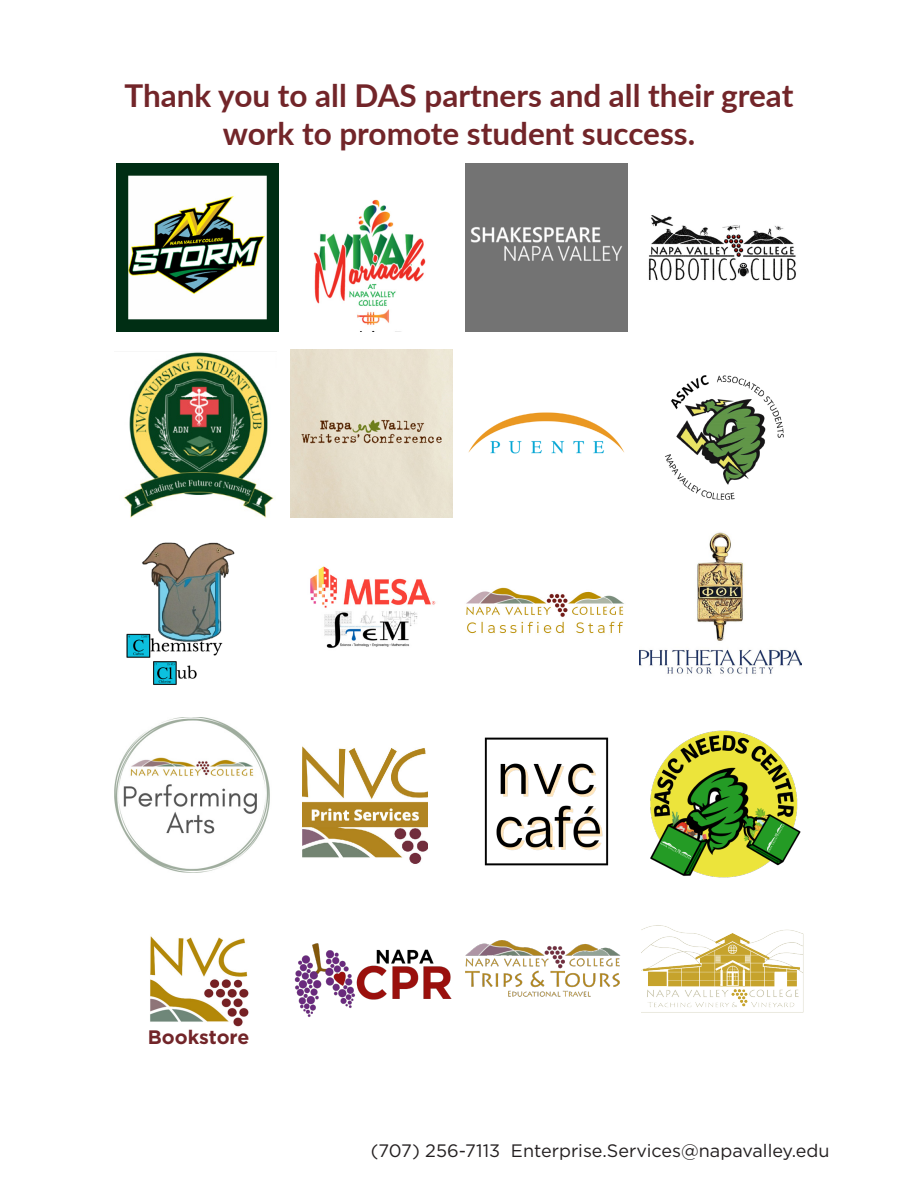
<style>
.page{position:relative;width:918px;height:1188px;background:#fff}
.page>*{position:absolute;margin:0;border:0;box-sizing:border-box;transform-origin:0 0}
.t1{font:700 31.5px/37.8px "Lato";color:#722529;text-align:center}
.t2{font:700 19.5px "Gotham";color:#722529}
.t3{font:18px "Gotham";color:#231f20}
</style>
<div class="page">
<img style="left:116px;top:164px;width:162px;height:167px">
<img style="left:313px;top:199px;width:113px;height:132px">
<img style="left:466px;top:164px;width:162px;height:167px">
<img style="left:648px;top:215px;width:148px;height:66px">
<img style="left:123px;top:351px;width:151px;height:166px">
<img style="left:290px;top:350px;width:162px;height:167px">
<img style="left:468px;top:412px;width:156px;height:42px">
<img style="left:665px;top:375px;width:119px;height:125px">
<img style="left:310px;top:566px;width:126px;height:82px">
<img style="left:466px;top:587px;width:158px;height:47px">
<img style="left:640px;top:532px;width:162px;height:143px">
<img style="left:484px;top:737px;width:125px;height:129px">
<img style="left:650px;top:730px;width:151px;height:148px">
<img style="left:150px;top:936px;width:99px;height:91px">
<img style="left:115px;top:718px;width:155px;height:155px">
<img style="left:295px;top:943px;width:157px;height:74px">
<img style="left:466px;top:941px;width:155px;height:56px">
<img style="left:641px;top:925px;width:162px;height:88px">
<img style="left:303px;top:747px;width:125px;height:117px">
<img style="left:126px;top:633px;width:90px;height:52px">
<img style="left:136px;top:542px;width:99px;height:113px">
<p class="t1" style="left:124px;top:76px;width:671px">Thank you to all DAS partners and all their great work to promote student success.</p>
<p class="t2" style="left:148px;top:1024px;width:103px">Bookstore</p>
<p class="t3" style="left:371px;top:1139px;width:460px">(707) 256-7113 Enterprise.Services@napavalley.edu</p>
</div>
